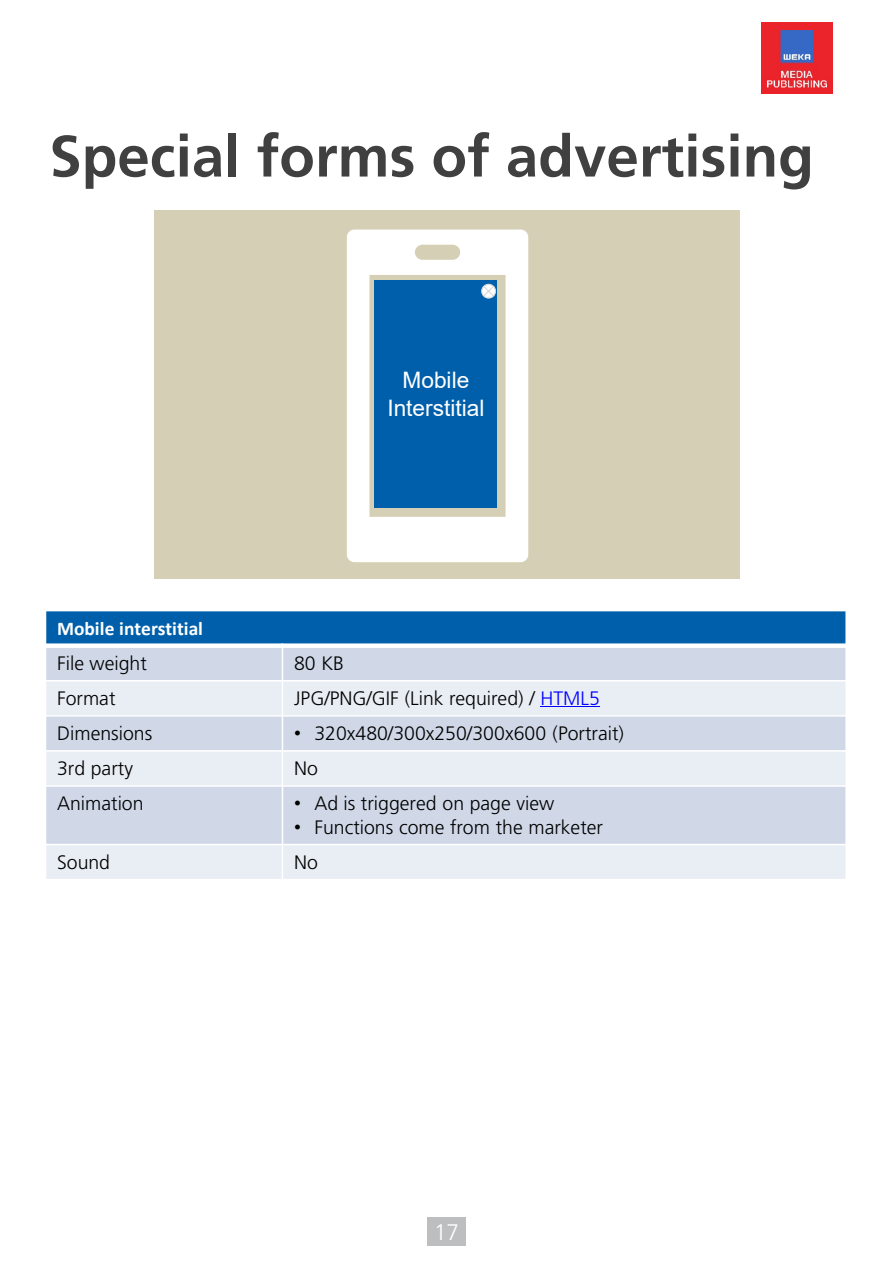
<style>
.page{position:relative;width:893px;height:1264px;background:#fff}
.page>*{position:absolute;margin:0;border:0;box-sizing:border-box;transform-origin:0 0}
.t1{font:700 58.35px "Frutiger LT Std";color:#404040}
.t2{font:22.65px "Arial";color:#fff}
.t3{font:300 22.5px "Frutiger LT Std";color:#fff}
.t4{font:300 19.5px "Frutiger LT Std";color:#000}
.t5{font:700 19.5px "Calibri";color:#fff}
.s1{color:#00f}
.s2{font-family:"Arial";font-weight:400}
</style>
<div class="page">
<div style="left:427px;top:1217px;width:39px;height:28px;background:#bcbec0"></div>
<img style="left:761px;top:23px;width:71px;height:70px">
<div style="left:45px;top:610px;width:801px;height:35px;background:#005faa"></div>
<div style="left:45px;top:645px;width:237px;height:35px;background:#d0d8e8"></div>
<div style="left:282px;top:645px;width:564px;height:35px;background:#d0d8e8"></div>
<div style="left:45px;top:680px;width:237px;height:35px;background:#e9edf4"></div>
<div style="left:282px;top:680px;width:564px;height:35px;background:#e9edf4"></div>
<div style="left:45px;top:715px;width:237px;height:35px;background:#d0d8e8"></div>
<div style="left:282px;top:715px;width:564px;height:35px;background:#d0d8e8"></div>
<div style="left:45px;top:750px;width:237px;height:35px;background:#e9edf4"></div>
<div style="left:282px;top:750px;width:564px;height:35px;background:#e9edf4"></div>
<div style="left:45px;top:785px;width:237px;height:59px;background:#d0d8e8"></div>
<div style="left:282px;top:785px;width:564px;height:59px;background:#d0d8e8"></div>
<div style="left:45px;top:844px;width:237px;height:35px;background:#e9edf4"></div>
<div style="left:282px;top:844px;width:564px;height:35px;background:#e9edf4"></div>
<hr style="left:282px;top:643px;width:1px;height:237px;background:#fff">
<svg style="left:46px;top:643px;width:799px;height:4px;background:#e2edf5"></svg>
<hr style="left:45px;top:680px;width:801px;height:1px;background:#fff">
<hr style="left:45px;top:715px;width:801px;height:1px;background:#fff">
<hr style="left:45px;top:750px;width:801px;height:1px;background:#fff">
<hr style="left:45px;top:785px;width:801px;height:1px;background:#fff">
<hr style="left:45px;top:843px;width:801px;height:2px;background:#fff">
<hr style="left:45px;top:609px;width:1px;height:271px;background:#fff">
<hr style="left:845px;top:609px;width:1px;height:271px;background:#fff">
<hr style="left:45px;top:609px;width:801px;height:2px;background:#fff">
<hr style="left:45px;top:878px;width:801px;height:2px;background:#fff">
<hr style="left:540px;top:706px;width:60px;height:1px;background:#00f">
<div style="left:154px;top:210px;width:585px;height:369px;background:#d5d0b5"></div>
<svg style="left:347px;top:229px;width:181px;height:333px;fill:#fff"></svg>
<div style="left:374px;top:279px;width:123px;height:228px;background:#005faa"></div>
<svg style="left:482px;top:285px;width:13px;height:12px"></svg>
<div style="left:481px;top:284px;width:15px;height:14px;border:1px solid #d9d9d9;border-radius:50%"></div>
<h2 class="t1" style="left:49px;top:122px;width:766px">Special forms of advertising</h2>
<p class="t2" style="left:402px;top:365px;width:68px">Mobile</p>
<p class="t2" style="left:387px;top:392px;width:99px">Interstitial</p>
<p class="t5" style="left:57px;top:614px;width:147px">Mobile interstitial</p>
<p class="t4" style="left:57px;top:652px;width:91px">File weight</p>
<p class="t4" style="left:294px;top:652px;width:51px">80 KB</p>
<p class="t4" style="left:57px;top:687px;width:60px">Format</p>
<p class="t4" style="left:294px;top:687px;width:307px">JPG/PNG/GIF (Link required) / <span class="s1">HTML5</span></p>
<p class="t4" style="left:57px;top:722px;width:97px">Dimensions</p>
<p class="t4" style="left:294px;top:722px;width:331px"><span class="s2">•</span> 320x480/300x250/300x600 (Portrait)</p>
<p class="t4" style="left:57px;top:757px;width:77px">3rd party</p>
<p class="t4" style="left:294px;top:757px;width:25px">No</p>
<p class="t4" style="left:57px;top:792px;width:88px">Animation</p>
<p class="t4" style="left:294px;top:792px;width:262px"><span class="s2">•</span> Ad is triggered on page view</p>
<p class="t4" style="left:294px;top:815px;width:310px"><span class="s2">•</span> Functions come from the marketer</p>
<p class="t4" style="left:57px;top:850px;width:54px">Sound</p>
<p class="t4" style="left:294px;top:850px;width:25px">No</p>
<p class="t3" style="left:434px;top:1218px;width:26px">17</p>
</div>
